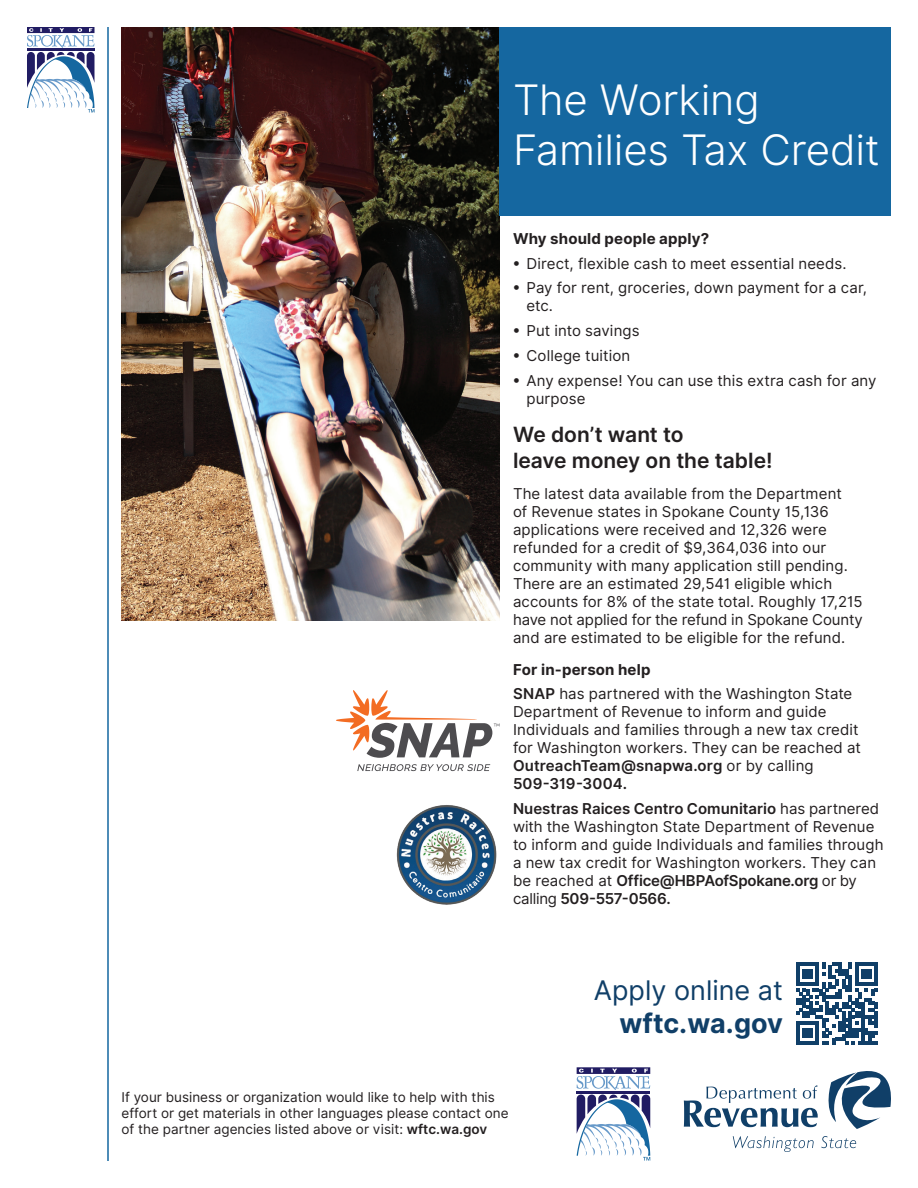
<style>
.page{position:relative;width:918px;height:1188px;background:#fff}
.page>*{position:absolute;margin:0;border:0;box-sizing:border-box;transform-origin:0 0}
.t1{font:42px/50.4px "Inter Light BETA";letter-spacing:-.005em;color:#fff}
.t2{font:27px "Inter";color:#103f68}
.t3{font:700 27px "Inter";color:#103f68}
.t4{font:600 21px/25.2px "Inter";color:#231f20}
.t5{font:15px/18px "Inter";letter-spacing:.005em;color:#231f20}
.t6{font:700 15px "Inter";letter-spacing:.015em;color:#231f20}
.t7{font:13.5px/16.2px "Inter";color:#231f20}
.s1{font-weight:700}
.s2{font-weight:600}
</style>
<div class="page">
<img style="left:122px;top:27px;width:378px;height:594px">
<div style="left:500px;top:27px;width:391px;height:189px;background:#1567a0"></div>
<svg style="left:733px;top:1136px;width:81px;height:16px"></svg>
<svg style="left:821px;top:1136px;width:35px;height:12px"></svg>
<svg style="left:684px;top:1071px;width:207px;height:58px"></svg>
<svg style="left:336px;top:690px;width:164px;height:68px"></svg>
<svg style="left:357px;top:764px;width:133px;height:7px"></svg>
<img style="left:396px;top:805px;width:101px;height:100px">
<svg style="left:577px;top:1067px;width:73px;height:94px"></svg>
<svg style="left:27px;top:27px;width:68px;height:85px"></svg>
<hr style="left:107px;top:27px;width:2px;height:1134px;background:#1567a0">
<svg style="left:796px;top:963px;width:82px;height:81px"></svg>
<h1 class="t1" style="left:513px;top:75px;width:368px">The Working<br>Families Tax Credit</h1>
<p class="t6" style="left:513px;top:228px;width:198px">Why should people apply?</p>
<p class="t5" style="left:513px;top:254px;width:335px">• Direct, flexible cash to meet essential needs.</p>
<p class="t5" style="left:526px;top:279px;width:342px;text-indent:-14px">• Pay for rent, groceries, down payment for a car, etc.</p>
<p class="t5" style="left:513px;top:322px;width:128px">• Put into savings</p>
<p class="t5" style="left:513px;top:347px;width:119px">• College tuition</p>
<p class="t5" style="left:526px;top:371px;width:351px;text-indent:-14px">• Any expense! You can use this extra cash for any purpose</p>
<h3 class="t4" style="left:513px;top:423px;width:261px">We don’t want to<br>leave money on the table!</h3>
<p class="t5" style="left:513px;top:485px;width:351px">The latest data available from the Department<br>of Revenue states in Spokane County 15,136 applications were received and 12,326 were refunded for a credit of $9,364,036 into our community with many application still pending.<br>There are an estimated 29,541 eligible which accounts for 8% of the state total. Roughly 17,215 have not applied for the refund in Spokane County and are estimated to be eligible for the refund.</p>
<p class="t5" style="left:513px;top:657px;width:341px;line-height:24.8px"><span class="s1">For in-person help<br></span><span class="s2">SNAP</span> has partnered with the Washington State</p>
<p class="t5" style="left:513px;top:703px;width:350px">Department of Revenue to inform and guide Individuals and families through a new tax credit for Washington workers. They can be reached at <span class="s2">OutreachTeam@snapwa.org</span> or by calling <span class="s2">509-319-3004.</span></p>
<p class="t5" style="left:513px;top:800px;width:372px"><span class="s2">Nuestras Raices Centro Comunitario</span> has partnered with the Washington State Department of Revenue to inform and guide Individuals and families through a new tax credit for Washington workers. They can be reached at <span class="s2">Office@HBPAofSpokane.org</span> or by calling <span class="s2">509-557-0566.</span></p>
<p class="t7" style="left:122px;top:1089px;width:389px">If your business or organization would like to help with this effort or get materials in other languages please contact one of the partner agencies listed above or visit: <span class="s2">wftc.wa.gov</span></p>
<h2 class="t2" style="left:594px;top:971px;width:191px">Apply online at</h2>
<h2 class="t3" style="left:620px;top:1003px;width:165px">wftc.wa.gov</h2>
</div>
